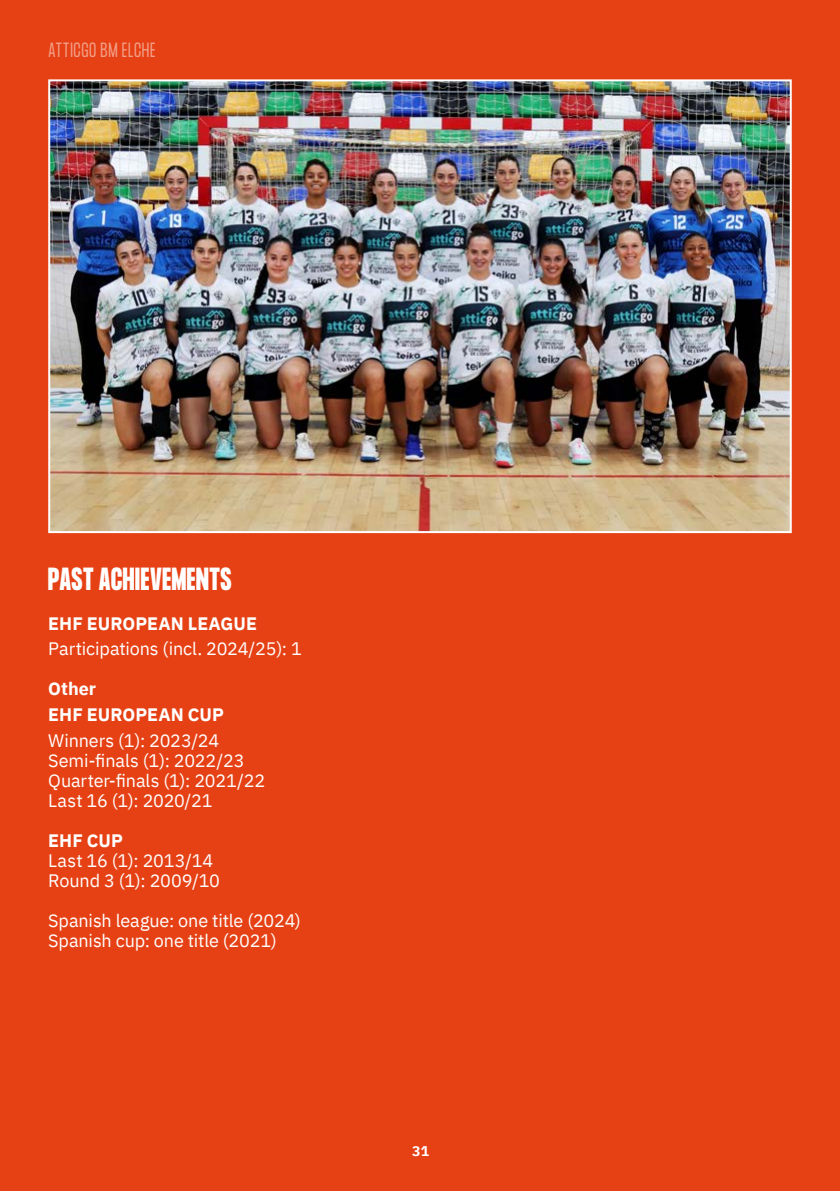
<style>
.page{position:relative;width:840px;height:1191px;background:#fff}
.page>*{position:absolute;margin:0;border:0;box-sizing:border-box;transform-origin:0 0}
.t1{font:700 28px "Formula Condensed";letter-spacing:.025em;color:#fff}
.t2{font:18px/20px "IBM Plex Sans";letter-spacing:-.005em;color:#fff}
.t3{font:700 18px/25.6px "IBM Plex Sans";letter-spacing:.005em;color:#fff}
.t4{font:300 18px "Formula Condensed";letter-spacing:.035em;color:#fff}
.t5{font:700 14px "IBM Plex Sans";color:#fff}
</style>
<div class="page">
<div style="left:0;top:0;width:839px;height:1191px;background:#e64114"></div>
<img style="left:51px;top:82px;width:737px;height:448px">
<div style="left:48px;top:79px;width:743px;height:454px;border:2px solid #fff"></div>
<p class="t4" style="left:48px;top:39px;width:109px">ATTICGO BM ELCHE</p>
<h1 class="t1" style="left:48px;top:562px;width:185px">PAST ACHIEVEMENTS</h1>
<p class="t3" style="left:48px;top:609px;width:210px">EHF EUROPEAN LEAGUE</p>
<p class="t2" style="left:48px;top:637px;width:255px">Participations (incl. 2024/25): 1</p>
<p class="t3" style="left:48px;top:674px;width:177px">Other<br>EHF EUROPEAN CUP</p>
<p class="t2" style="left:48px;top:728px;width:218px">Winners (1): 2023/24<br>Semi-finals (1): 2022/23<br>Quarter-finals (1): 2021/22<br>Last 16 (1): 2020/21</p>
<p class="t3" style="left:48px;top:826px;width:76px">EHF CUP</p>
<p class="t2" style="left:48px;top:848px;width:173px">Last 16 (1): 2013/14<br>Round 3 (1): 2009/10</p>
<p class="t2" style="left:48px;top:908px;width:254px">Spanish league: one title (2024)<br>Spanish cup: one title (2021)</p>
<p class="t5" style="left:412px;top:1139px;width:18px">31</p>
</div>
